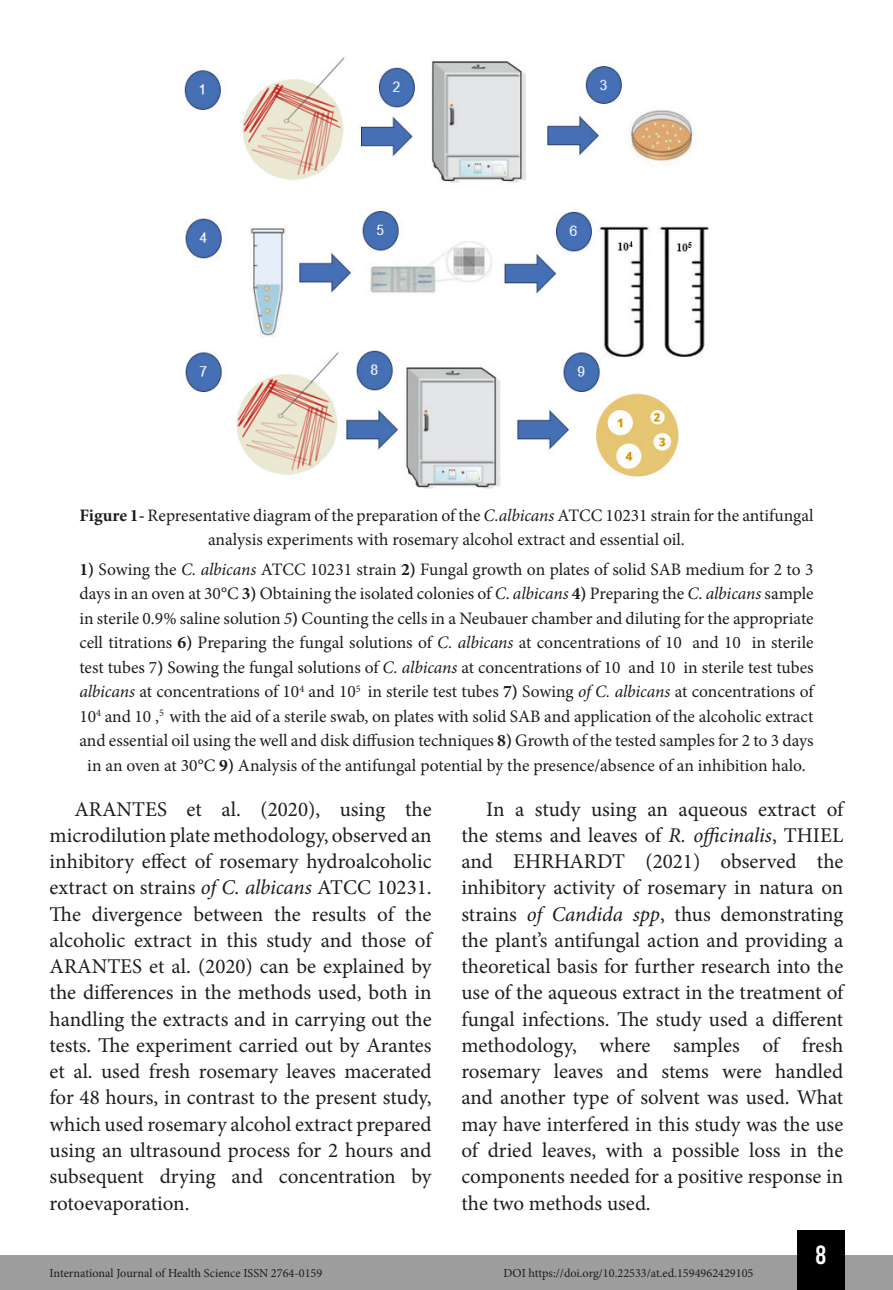
<style>
.page{position:relative;width:893px;height:1290px;background:#fff}
.page>*{position:absolute;margin:0;border:0;box-sizing:border-box;transform-origin:0 0}
.t1{font:26.25px "Bebas Kai";color:#fff}
.TXT{font:21px/26.2px "Minion Pro";color:#1d1d1b;text-align:justify}
.Info_Imagem{font:17.5px/24.5px "Minion Pro";color:#1d1d1b;text-align:center}
.t2{font:12.25px "Minion Pro";color:#1d1d1b}
.s1{font-weight:700}
.s2{font-style:italic}
</style>
<div class="page">
<div style="left:0;top:1255px;width:893px;height:35px;background:#9d9d9d"></div>
<div style="left:797px;top:1230px;width:48px;height:60px;background:#000"></div>
<img style="left:184px;top:57px;width:525px;height:432px">
<p class="Info_Imagem" style="left:79px;top:503px;width:736px"><span class="s1">Figure 1-</span> Representative diagram of the preparation of the <span class="s2">C.albicans</span> ATCC 10231 strain for the antifungal analysis experiments with rosemary alcohol extract and essential oil.</p>
<p class="Info_Imagem" style="left:79px;top:557px;width:736px"><span class="s1">1)</span> Sowing the <span class="s2">C. albicans</span> ATCC 10231 strain <span class="s1">2)</span> Fungal growth on plates of solid SAB medium for 2 to 3 days in an oven at 30°C <span class="s1">3)</span> Obtaining the isolated colonies of <span class="s2">C</span>. <span class="s2">albicans</span> <span class="s1">4)</span> Preparing the <span class="s2">C</span>. <span class="s2">albicans</span> sample in sterile 0.9% saline solution <span class="s2">5</span><span class="s1">)</span> Counting the cells in a Neubauer chamber and diluting for the appropriate cell titrations <span class="s1">6)</span> Preparing the fungal solutions of <span class="s2">C. albicans</span> at concentrations of 10 and 10 in sterile test tubes 7<span class="s1">)</span> Sowing the fungal solutions of <span class="s2">C. albicans</span> at concentrations of 10 and 10 in sterile test tubes <span class="s2">albicans</span> at concentrations of 10<sup>4</sup> and 10<sup>5</sup> in sterile test tubes <span class="s1">7)</span> Sowing <span class="s2">of C. albicans</span> at concentrations of 10<sup>4</sup> and 10 ,<sup>5</sup> with the aid of a sterile swab, on plates with solid SAB and application of the alcoholic extract and essential oil using the well and disk diffusion techniques <span class="s1">8)</span> Growth of the tested samples for 2 to 3 days in an oven at 30°C <span class="s1">9)</span> Analysis of the antifungal potential by the presence/absence of an inhibition halo.</p>
<p class="TXT" style="left:50px;top:796px;width:384px;text-indent:25px">ARANTES et al. (2020), using the microdilution plate methodology, observed an inhibitory effect of rosemary hydroalcoholic extract on strains <span class="s2">of C. albicans</span> ATCC 10231.<br>The divergence between the results of the alcoholic extract in this study and those of ARANTES et al. (2020) can be explained by the differences in the methods used, both in handling the extracts and in carrying out the tests. The experiment carried out by Arantes et al. used fresh rosemary leaves macerated for 48 hours, in contrast to the present study, which used rosemary alcohol extract prepared using an ultrasound process for 2 hours and subsequent drying and concentration by rotoevaporation.</p>
<p class="TXT" style="left:461px;top:796px;width:383px;text-indent:25px">In a study using an aqueous extract of the stems and leaves of <span class="s2">R. officinalis</span>, THIEL and EHRHARDT (2021) observed the inhibitory activity of rosemary in natura on strains <span class="s2">of Candida spp</span>, thus demonstrating the plant’s antifungal action and providing a theoretical basis for further research into the use of the aqueous extract in the treatment of fungal infections. The study used a different methodology, where samples of fresh rosemary leaves and stems were handled and another type of solvent was used. What may have interfered in this study was the use of dried leaves, with a possible loss in the components needed for a positive response in the two methods used.</p>
<p class="t2" style="left:50px;top:1265px;width:274px">International Journal of Health Science ISSN 2764-0159</p>
<p class="t2" style="left:503px;top:1265px;width:252px">DOI https://doi.org/10.22533/at.ed.1594962429105</p>
<p class="t1" style="left:816px;top:1241px;width:12px">8</p>
</div>
